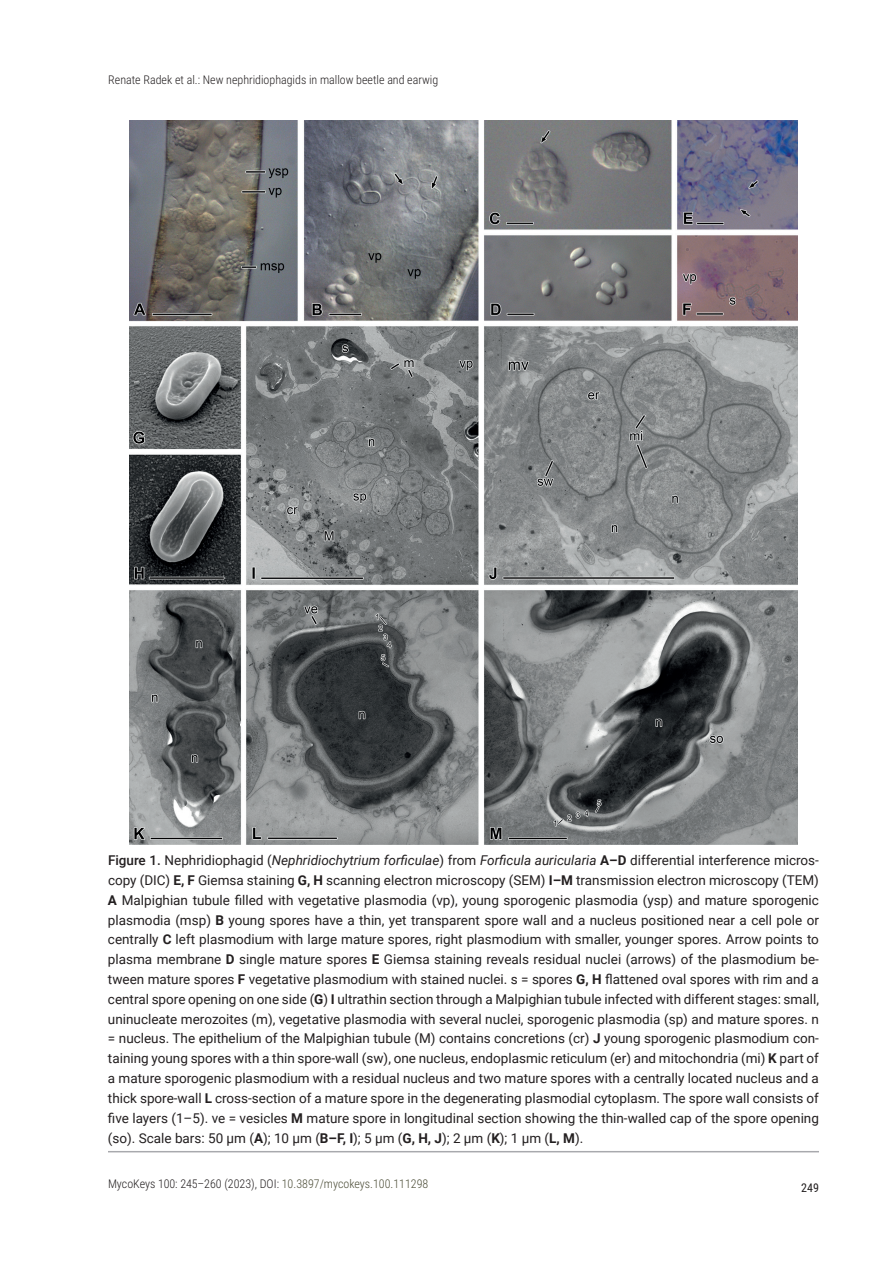
<style>
.page{position:relative;width:893px;height:1263px;background:#fff}
.page>*{position:absolute;margin:0;border:0;box-sizing:border-box;transform-origin:0 0}
.t1{font:13.5px/19.8px "Roboto";color:#231f20;text-align:justify}
.t2{font:300 12px "Roboto Condensed";color:#231f20}
.t3{font:12px "Roboto Condensed";color:#231f20}
.s1{font-weight:500}
.s2{font-style:italic}
.s3{font-weight:700}
.s4{color:#4c4d37}
</style>
<div class="page">
<img style="left:129px;top:121px;width:668px;height:723px">
<hr style="left:108px;top:1151px;width:711px;height:1px;background:#a8a9ad">
<p class="t2" style="left:108px;top:71px;width:331px">Renate Radek et al.: New nephridiophagids in mallow beetle and earwig</p>
<p class="t1" style="left:108px;top:850px;width:712px"><span class="s1">Figure 1.</span> Nephridiophagid (<span class="s2">Nephridiochytrium forficulae</span>) from <span class="s2">Forficula auricularia</span> <span class="s3">A–D</span> differential interference micros&shy;copy (DIC) <span class="s3">E, F</span> Giemsa staining <span class="s3">G, H</span> scanning electron microscopy (SEM) <span class="s3">I–M</span> transmission electron microscopy (TEM)<br><span class="s3">A</span> Malpighian tubule filled with vegetative plasmodia (vp), young sporogenic plasmodia (ysp) and mature sporogenic plasmodia (msp) <span class="s3">B</span> young spores have a thin, yet transparent spore wall and a nucleus positioned near a cell pole or centrally <span class="s3">C</span> left plasmodium with large mature spores, right plasmodium with smaller, younger spores. Arrow points to plasma membrane <span class="s3">D</span> single mature spores <span class="s3">E</span> Giemsa staining reveals residual nuclei (arrows) of the plasmodium be&shy;tween mature spores <span class="s3">F</span> vegetative plasmodium with stained nuclei. s = spores <span class="s3">G, H</span> flattened oval spores with rim and a central spore opening on one side (<span class="s3">G</span>) <span class="s3">I</span> ultrathin section through a Malpighian tubule infected with different stages: small, uninucleate merozoites (m), vegetative plasmodia with several nuclei, sporogenic plasmodia (sp) and mature spores. n = nucleus. The epithelium of the Malpighian tubule (M) contains concretions (cr) <span class="s3">J</span> young sporogenic plasmodium con&shy;taining young spores with a thin spore-wall (sw), one nucleus, endoplasmic reticulum (er) and mitochondria (mi) <span class="s3">K</span> part of a mature sporogenic plasmodium with a residual nucleus and two mature spores with a centrally located nucleus and a thick spore-wall <span class="s3">L</span> cross-section of a mature spore in the degenerating plasmodial cytoplasm. The spore wall consists of five layers (1–5). ve = vesicles <span class="s3">M</span> mature spore in longitudinal section showing the thin-walled cap of the spore opening (so). Scale bars: 50 µm (<span class="s3">A</span>); 10 µm (<span class="s3">B–F, I</span>); 5 µm (<span class="s3">G, H, J</span>); 2 µm (<span class="s3">K</span>); 1 µm (<span class="s3">L, M</span>).</p>
<p class="t2" style="left:108px;top:1175px;width:322px">MycoKeys 100: 245–260 (2023), DOI: <span class="s4">10.3897/mycokeys.100.111298</span></p>
<p class="t3" style="left:801px;top:1179px;width:19px">249</p>
</div>
